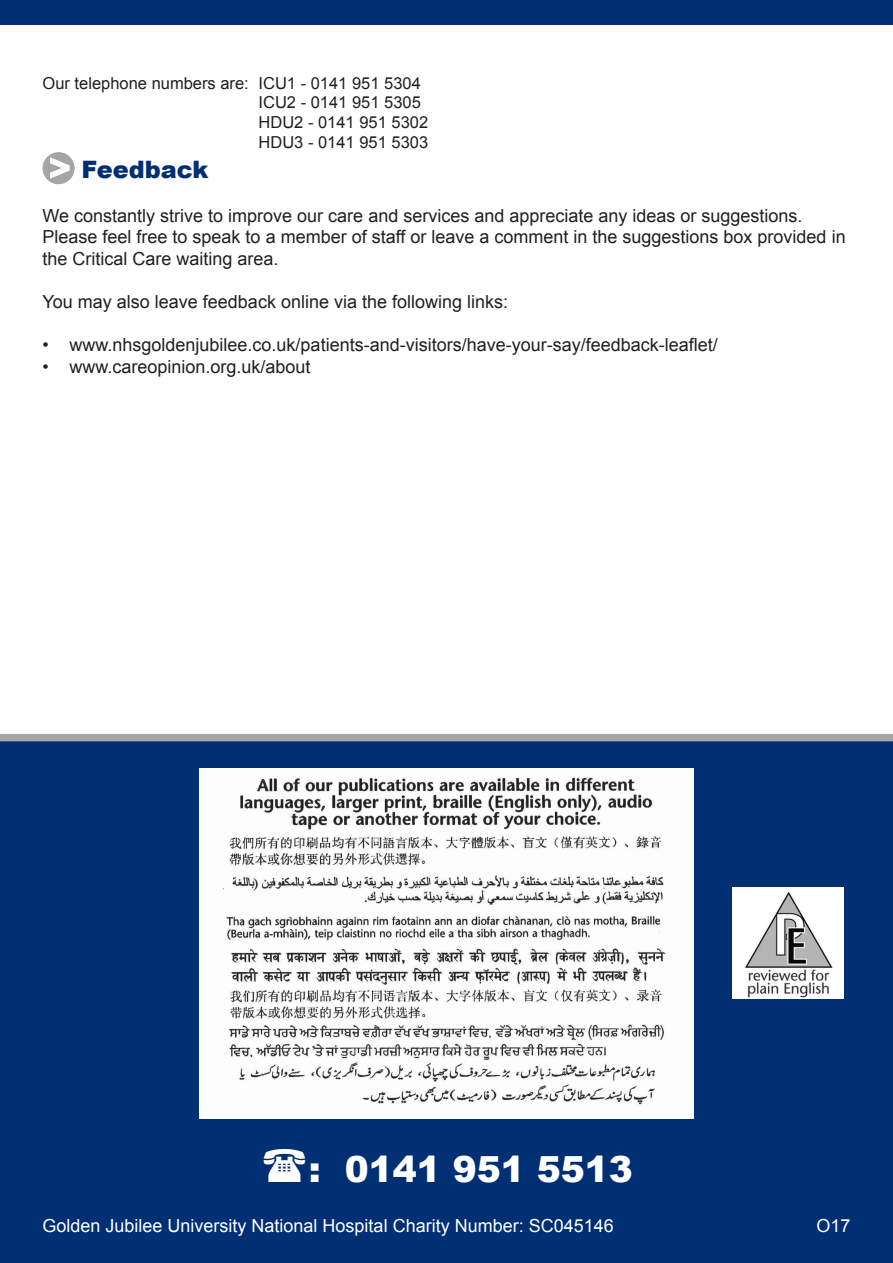
<style>
.page{position:relative;width:893px;height:1263px;background:#fff}
.page>*{position:absolute;margin:0;border:0;box-sizing:border-box;transform-origin:0 0}
.t1{font:900 36px "Arial";color:#fff}
.sub-title{font:900 24px "Arial";color:#002f74}
.t2{font:18px/21.6px "Arial";color:#231f20}
.t3{font:18px "Arial";color:#fff}
.t4{font:16.5px "Arial";color:#231f20}
</style>
<div class="page">
<div style="left:0;top:741px;width:893px;height:522px;background:#002f74"></div>
<img style="left:200px;top:768px;width:493px;height:350px">
<img style="left:733px;top:888px;width:111px;height:111px">
<div style="left:0;top:734px;width:893px;height:7px;background:#a5a5a5"></div>
<div style="left:0;top:0;width:893px;height:25px;background:#002f74"></div>
<svg style="left:43px;top:152px;width:32px;height:32px"></svg>
<p class="t4" style="left:43px;top:72px;width:380px">Our telephone numbers are: ICU1 - 0141 951 5304</p>
<p class="t4" style="left:259px;top:92px;width:164px">ICU2 - 0141 951 5305</p>
<p class="t4" style="left:259px;top:112px;width:171px">HDU2 - 0141 951 5302</p>
<p class="t4" style="left:259px;top:131px;width:171px">HDU3 - 0141 951 5303</p>
<p class="sub-title" style="left:82px;top:152px;width:128px">Feedback</p>
<p class="t2" style="left:43px;top:205px;width:805px">We constantly strive to improve our care and services and appreciate any ideas or suggestions.<br>Please feel free to speak to a member of staff or leave a comment in the suggestions box provided in the Critical Care waiting area.</p>
<p class="t2" style="left:43px;top:291px;width:467px">You may also leave feedback online via the following links:</p>
<p class="t2" style="left:43px;top:334px;width:677px">• www.nhsgoldenjubilee.co.uk/patients-and-visitors/have-your-say/feedback-leaflet/</p>
<p class="t2" style="left:43px;top:356px;width:270px">• www.careopinion.org.uk/about</p>
<h1 class="t1" style="left:309px;top:1143px;width:326px">: 0141 951 5513</h1>
<p class="t3" style="left:43px;top:1214px;width:573px">Golden Jubilee University National Hospital Charity Number: SC045146</p>
<p class="t3" style="left:816px;top:1214px;width:36px">O17</p>
</div>
